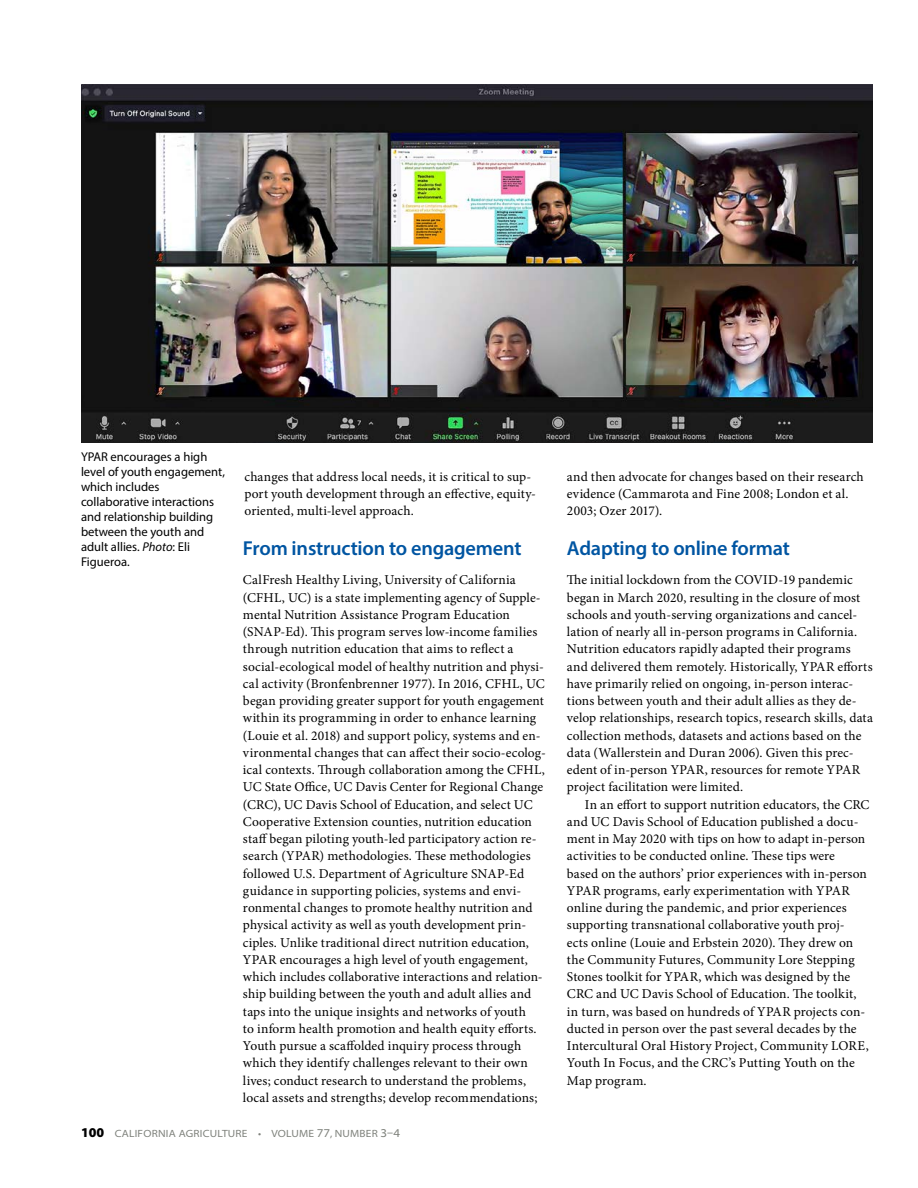
<style>
.page{position:relative;width:918px;height:1188px;background:#fff}
.page>*{position:absolute;margin:0;border:0;box-sizing:border-box;transform-origin:0 0}
.t1{font:600 20.25px "Myriad Pro";letter-spacing:-.01em;color:#0055a2}
.P1{font:13.5px/17.2px "Minion Pro";letter-spacing:.005em;color:#000}
.P2{font:13.5px/17.2px "Minion Pro";letter-spacing:.01em;color:#000}
.P1_init_cap_3-line{font:13.5px/17.2px "Minion Pro";letter-spacing:.005em;color:#000}
.CP_photo{font:12.75px/15px "Myriad Pro";color:#000}
.t2{font:semi-expanded 10.5px "Myriad Pro";letter-spacing:.02em;color:#7e817b}
.s1{font-style:italic}
.s2{font-weight:900;font-stretch:normal;font-size:13.5px;color:#000}
.s3{font-size:12px}
</style>
<div class="page">
<img style="left:81px;top:85px;width:792px;height:357px">
<p class="CP_photo" style="left:81px;top:449px;width:145px">YPAR encourages a high level of youth engagement, which includes collaborative interactions and relationship building between the youth and adult allies. <span class="s1">Photo</span>: Eli<br>Figueroa.</p>
<p class="P1_init_cap_3-line" style="left:244px;top:468px;width:293px">changes that address local needs, it is critical to sup&shy;port youth development through an effective, equity&shy;oriented, multi-level approach.</p>
<h2 class="t1" style="left:243px;top:535px;width:280px">From instruction to engagement</h2>
<p class="P1" style="left:243px;top:571px;width:304px">CalFresh Healthy Living, University of California (CFHL, UC) is a state implementing agency of Supple&shy;mental Nutrition Assistance Program Education (SNAP-Ed). This program serves low-income families through nutrition education that aims to reflect a social-ecological model of healthy nutrition and physi&shy;cal activity (Bronfenbrenner 1977). In 2016, CFHL, UC began providing greater support for youth engagement within its programming in order to enhance learning (Louie et al. 2018) and support policy, systems and en&shy;vironmental changes that can affect their socio-ecolog&shy;ical contexts. Through collaboration among the CFHL, UC State Office, UC Davis Center for Regional Change (CRC), UC Davis School of Education, and select UC Cooperative Extension counties, nutrition education staff began piloting youth-led participatory action re&shy;search (YPAR) methodologies. These methodologies followed U.S. Department of Agriculture SNAP-Ed guidance in supporting policies, systems and envi&shy;ronmental changes to promote healthy nutrition and physical activity as well as youth development prin&shy;ciples. Unlike traditional direct nutrition education, YPAR encourages a high level of youth engagement, which includes collaborative interactions and relation&shy;ship building between the youth and adult allies and taps into the unique insights and networks of youth<br>to inform health promotion and health equity efforts.<br>Youth pursue a scaffolded inquiry process through which they identify challenges relevant to their own lives; conduct research to understand the problems, local assets and strengths; develop recommendations;</p>
<p class="t2" style="left:81px;top:1127px;width:321px"><span class="s2">100</span> CALIFORNIA AGRICULTURE • VOLUME <span class="s3">77</span>, NUMBER <span class="s3">3–4</span></p>
<p class="P1" style="left:567px;top:468px;width:298px">and then advocate for changes based on their research evidence (Cammarota and Fine 2008; London et al.<br>2003; Ozer 2017).</p>
<h2 class="t1" style="left:567px;top:535px;width:224px">Adapting to online format</h2>
<p class="P1" style="left:567px;top:571px;width:307px">The initial lockdown from the COVID-19 pandemic began in March 2020, resulting in the closure of most schools and youth-serving organizations and cancel&shy;lation of nearly all in-person programs in California.<br>Nutrition educators rapidly adapted their programs and delivered them remotely. Historically, YPAR efforts have primarily relied on ongoing, in-person interac&shy;tions between youth and their adult allies as they de&shy;velop relationships, research topics, research skills, data collection methods, datasets and actions based on the data (Wallerstein and Duran 2006). Given this prec&shy;edent of in-person YPAR, resources for remote YPAR project facilitation were limited.</p>
<p class="P2" style="left:567px;top:796px;width:304px;text-indent:18px">In an effort to support nutrition educators, the CRC and UC Davis School of Education published a docu&shy;ment in May 2020 with tips on how to adapt in-person activities to be conducted online. These tips were based on the authors’ prior experiences with in-person YPAR programs, early experimentation with YPAR online during the pandemic, and prior experiences supporting transnational collaborative youth proj-<br>ects online (Louie and Erbstein 2020). They drew on the Community Futures, Community Lore Stepping Stones toolkit for YPAR, which was designed by the CRC and UC Davis School of Education. The toolkit, in turn, was based on hundreds of YPAR projects con&shy;ducted in person over the past several decades by the Intercultural Oral History Project, Community LORE, Youth In Focus, and the CRC’s Putting Youth on the Map program.</p>
</div>
